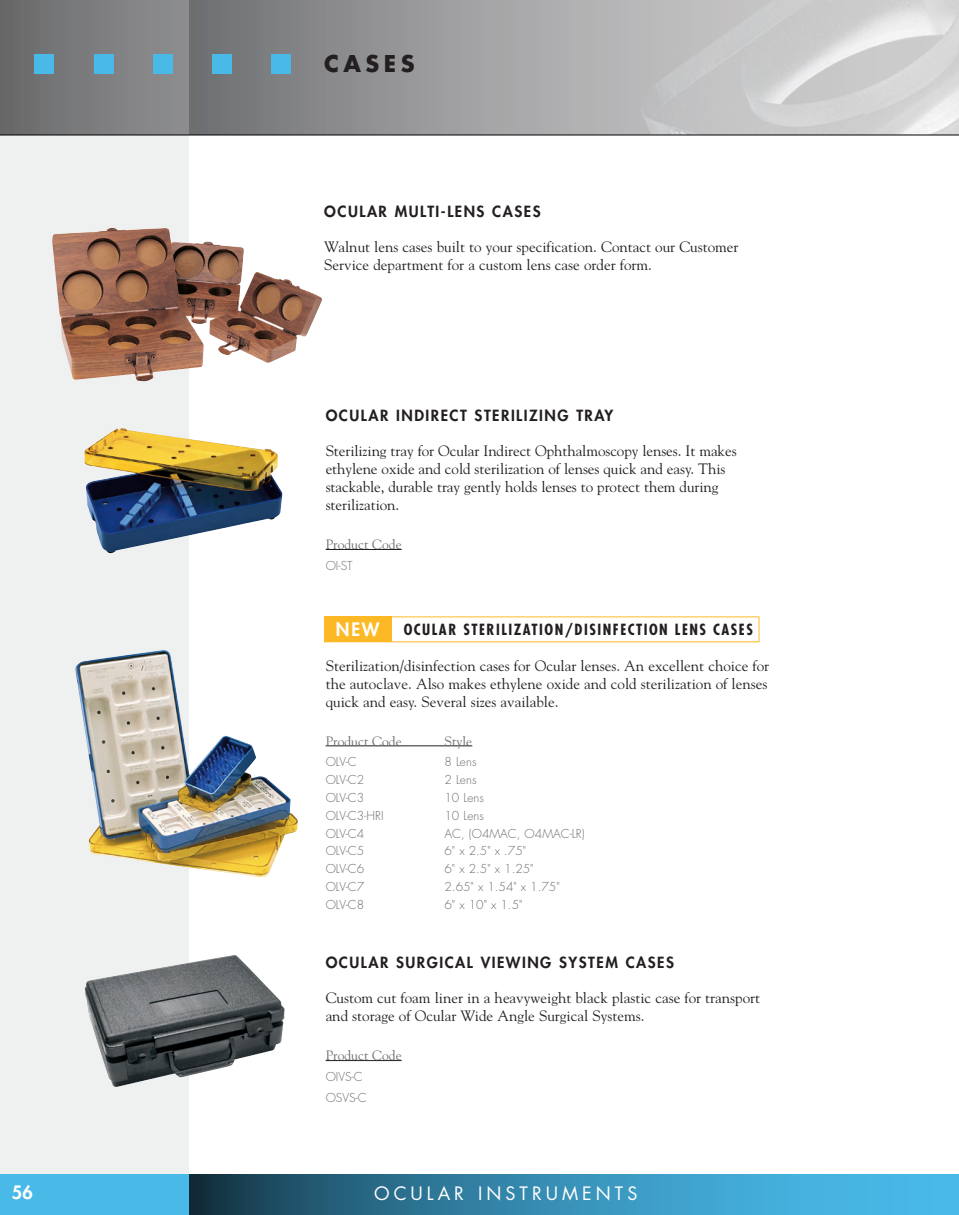
<style>
.page{position:relative;width:959px;height:1215px;background:#fff}
.page>*{position:absolute;margin:0;border:0;box-sizing:border-box;transform-origin:0 0}
.t1{font:700 22.5px "Futura";color:#231f20}
.t2{font:18px "Futura";letter-spacing:.22em;color:#fff}
.t3{font:800 18px "Futura";color:#fff}
.t4{font:15px/18px "Goudy";color:#231f20}
.t5{font:800 15px "Futura";letter-spacing:.1em;color:#231f20}
.t6{font:700 condensed 15px "Futura";letter-spacing:.1em;color:#231f20}
.t7{font:13.5px "Goudy";color:#6c6d70}
.t8{font:300 12px/20.9px "Futura";color:#6c6d70}
</style>
<div class="page">
<div style="left:0;top:1174px;width:958px;height:41px;background:#49b9e7"></div>
<svg style="left:189px;top:1174px;width:598px;height:41px;background:#2f7b9c"></svg>
<svg style="left:189px;top:0;width:769px;height:135px;background:#adadae"></svg>
<svg style="left:0;top:0;width:189px;height:1174px;fill:#eff0f0"></svg>
<hr style="left:0;top:135px;width:958px;height:1px;background:#000">
<img style="left:52px;top:228px;width:270px;height:153px">
<hr style="left:326px;top:746px;width:146px;height:1px;background:#231f20">
<img style="left:75px;top:650px;width:223px;height:227px">
<hr style="left:326px;top:549px;width:75px;height:1px;background:#231f20">
<img style="left:84px;top:428px;width:198px;height:125px">
<img style="left:85px;top:955px;width:200px;height:132px">
<hr style="left:326px;top:1060px;width:75px;height:1px;background:#231f20">
<div style="left:35px;top:54px;width:19px;height:20px;background:#49b9e7"></div>
<div style="left:94px;top:54px;width:19px;height:20px;background:#49b9e7"></div>
<div style="left:153px;top:54px;width:20px;height:20px;background:#49b9e7"></div>
<div style="left:212px;top:54px;width:20px;height:20px;background:#49b9e7"></div>
<div style="left:271px;top:54px;width:20px;height:20px;background:#49b9e7"></div>
<div style="left:324px;top:616px;width:68px;height:26px;background:#fdb925"></div>
<h1 class="t1" style="left:324px;top:48px;width:92px">CASES</h1>
<p class="t5" style="left:324px;top:201px;width:218px">OCULAR MULTI-LENS CASES</p>
<p class="t4" style="left:324px;top:238px;width:416px">Walnut lens cases built to your specification. Contact our Customer<br>Service department for a custom lens case order form.</p>
<p class="t5" style="left:326px;top:405px;width:289px">OC ULAR INDIRECT STERILIZING TRAY</p>
<p class="t4" style="left:326px;top:442px;width:412px">Sterilizing tray for Ocular Indirect Ophthalmoscopy lenses. It makes ethylene oxide and cold sterilization of lenses quick and easy. This stackable, durable tray gently holds lenses to protect them during sterilization.</p>
<p class="t7" style="left:326px;top:536px;width:77px">Product Code</p>
<p class="t8" style="left:326px;top:555px;width:28px">OI -ST</p>
<p class="t3" style="left:336px;top:617px;width:46px">NEW</p>
<p class="t6" style="left:404px;top:620px;width:20px">OCULAR</p>
<p class="t6" style="left:463px;top:620px;width:8px">STERILI</p>
<p class="t6" style="left:514px;top:620px;width:19px">ZATION</p>
<p class="t6" style="left:565px;top:620px;width:28px">/DISINFECTION</p>
<p class="t6" style="left:675px;top:620px;width:16px">LENS</p>
<p class="t6" style="left:713px;top:620px;width:18px">CASES</p>
<p class="t4" style="left:326px;top:656px;width:445px;text-align:justify">Sterilization/disinfection cases for Ocular lenses. An excellent choice for the autoclave. Also makes ethylene oxide and cold sterilization of lenses quick and easy. Several sizes available.</p>
<p class="t7" style="left:326px;top:732px;width:77px">Product Code</p>
<p class="t7" style="left:444px;top:732px;width:29px">Style</p>
<p class="t8" style="left:326px;top:752px;width:33px">OLV-C</p>
<p class="t8" style="left:444px;top:752px;width:33px">8 Lens</p>
<p class="t8" style="left:326px;top:770px;width:40px">OLV-C2</p>
<p class="t8" style="left:444px;top:770px;width:33px">2 Lens</p>
<p class="t8" style="left:326px;top:787px;width:40px">OLV-C3</p>
<p class="t8" style="left:444px;top:787px;width:41px">10 Lens</p>
<p class="t8" style="left:326px;top:805px;width:47px">OLV-C3-HRI</p>
<p class="t8" style="left:444px;top:805px;width:41px">10 Lens</p>
<p class="t8" style="left:326px;top:823px;width:40px">OLV-C4</p>
<p class="t8" style="left:444px;top:823px;width:142px">AC, (O4MAC, O4mac-LR )</p>
<p class="t8" style="left:326px;top:841px;width:40px">olv-c 5</p>
<p class="t8" style="left:444px;top:841px;width:83px">6" x 2.5" x .75"</p>
<p class="t8" style="left:326px;top:859px;width:40px">olv-c 6</p>
<p class="t8" style="left:444px;top:859px;width:91px">6" x 2.5" x 1.25"</p>
<p class="t8" style="left:326px;top:876px;width:40px">olv-c 7</p>
<p class="t8" style="left:444px;top:876px;width:117px">2.65" x 1.54" x 1.75"</p>
<p class="t8" style="left:326px;top:894px;width:40px">olv-c 8</p>
<p class="t8" style="left:444px;top:894px;width:79px">6" x 10" x 1.5"</p>
<p class="t5" style="left:326px;top:952px;width:350px">OC ULAR SURGICAL VIEWING SYSTEM CASES</p>
<p class="t4" style="left:326px;top:989px;width:436px">Custom cut foam liner in a heavyweight black plastic case for transport and storage of Ocular Wide Angle Surgical Systems.</p>
<p class="t7" style="left:326px;top:1047px;width:77px">Product Code</p>
<p class="t8" style="left:326px;top:1066px;width:43px">OI VS-C<br>OSVS-C</p>
<p class="t3" style="left:12px;top:1181px;width:22px">56</p>
<p class="t2" style="left:374px;top:1181px;width:265px">OCULAR IN STRUMEN TS</p>
</div>
